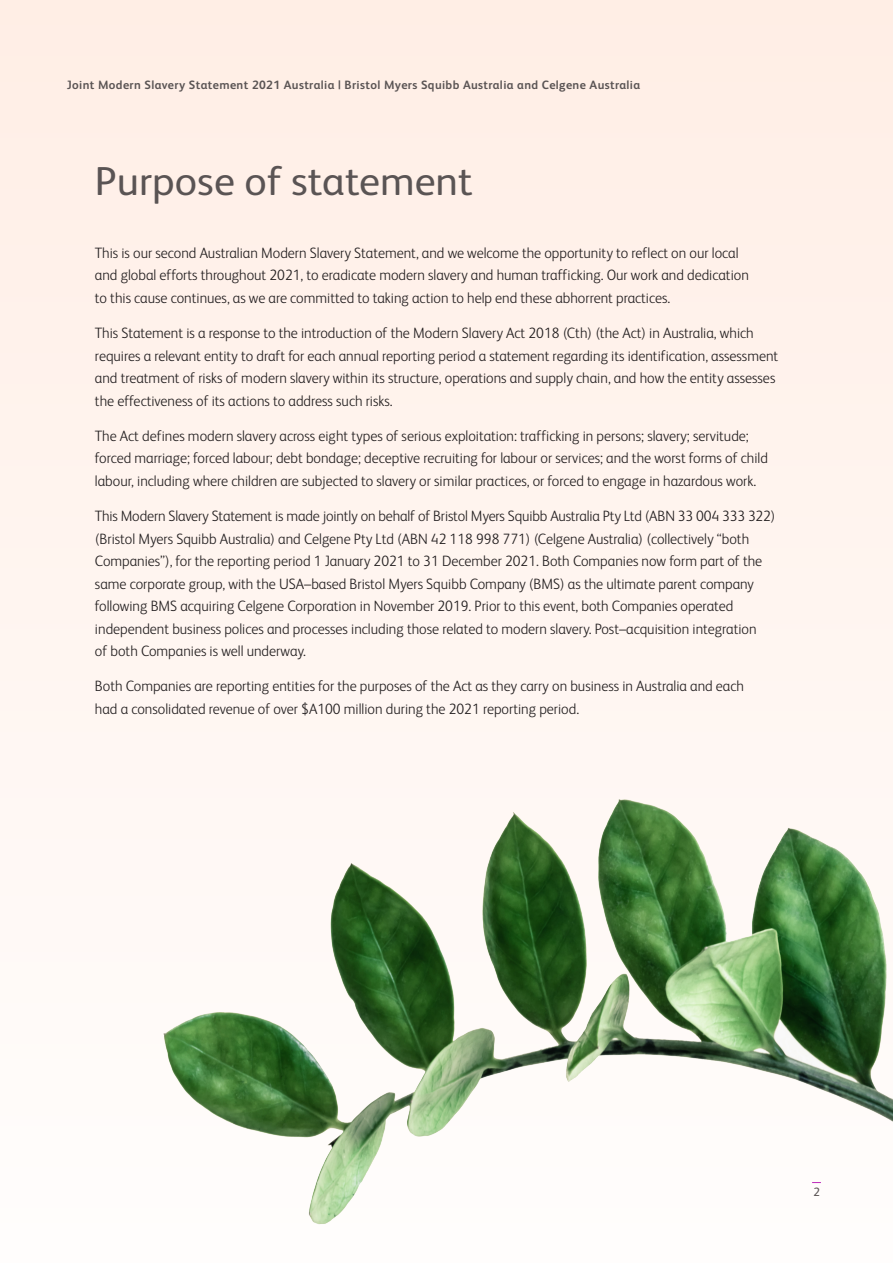
<style>
.page{position:relative;width:893px;height:1263px;background:#fff3ed}
.page>*{position:absolute;margin:0;border:0;box-sizing:border-box;transform-origin:0 0}
.t1{font:40.5px "BMS Humanity";color:#5a5454}
.Body_copy{font:300 15px/22.5px "BMS Humanity";color:#231f20;scale:.96 1}
.t2{font:700 12.15px "BMS Humanity";letter-spacing:.03em;color:#5a5454}
.t3{font:12.15px "BMS Humanity";color:#5a5454}
</style>
<div class="page">
<img style="left:137px;top:799px;width:756px;height:445px">
<p class="t2" style="left:67px;top:76px;width:575px">Joint Modern Slavery Statement 2021 Australia | Bristol Myers Squibb Australia and Celgene Australia</p>
<p class="t1" style="left:95px;top:152px;width:379px">Purpose of statement</p>
<p class="Body_copy" style="left:95px;top:240px;width:683px">This is our second Australian Modern Slavery Statement, and we welcome the opportunity to reflect on our local and global efforts throughout 2021, to eradicate modern slavery and human trafficking. Our work and dedication to this cause continues, as we are committed to taking action to help end these abhorrent practices.</p>
<p class="Body_copy" style="left:95px;top:321px;width:713px">This Statement is a response to the introduction of the Modern Slavery Act 2018 (Cth) (the Act) in Australia, which requires a relevant entity to draft for each annual reporting period a statement regarding its identification, assessment and treatment of risks of modern slavery within its structure, operations and supply chain, and how the entity assesses the effectiveness of its actions to address such risks.</p>
<p class="Body_copy" style="left:95px;top:424px;width:703px">The Act defines modern slavery across eight types of serious exploitation: trafficking in persons; slavery; servitude; forced marriage; forced labour; debt bondage; deceptive recruiting for labour or services; and the worst forms of child labour, including where children are subjected to slavery or similar practices, or forced to engage in hazardous work.</p>
<p class="Body_copy" style="left:95px;top:504px;width:710px">This Modern Slavery Statement is made jointly on behalf of Bristol Myers Squibb Australia Pty Ltd (ABN 33 004 333 322) (Bristol Myers Squibb Australia) and Celgene Pty Ltd (ABN 42 118 998 771) (Celgene Australia) (collectively “both Companies”), for the reporting period 1 January 2021 to 31 December 2021. Both Companies now form part of the same corporate group, with the USA–based Bristol Myers Squibb Company (BMS) as the ultimate parent company following BMS acquiring Celgene Corporation in November 2019. Prior to this event, both Companies operated independent business polices and processes including those related to modern slavery. Post–acquisition integration<br>of both Companies is well underway.</p>
<p class="Body_copy" style="left:95px;top:674px;width:678px">Both Companies are reporting entities for the purposes of the Act as they carry on business in Australia and each had a consolidated revenue of over $A100 million during the 2021 reporting period.</p>
<p class="t3" style="left:813px;top:1183px;width:8px">2</p>
</div>
